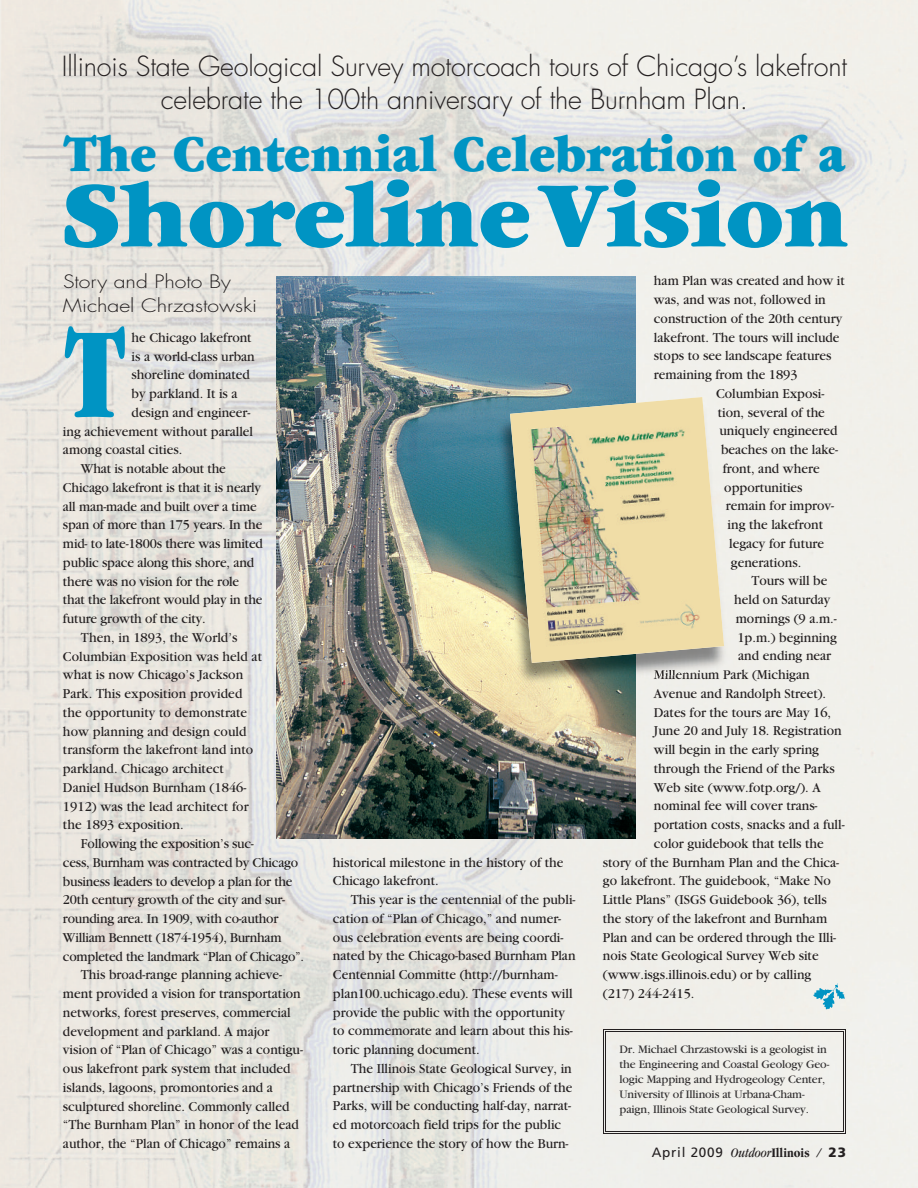
<style>
.page{position:relative;width:918px;height:1188px;background:#fff}
.page>*{position:absolute;margin:0;border:0;box-sizing:border-box;transform-origin:0 0}
.t1{font:ultra-condensed 133.95px "Garamond";color:#0094c3;scale:.95 1}
.t2{font:900 97.5px "Garamond";letter-spacing:-.005em;color:#0094c3}
.t3{font:900 54px "Garamond";color:#0094c3;scale:.9 1}
.t4{font:300 27px/33px "Futura";letter-spacing:-.005em;color:#231f20;text-align:center}
.t5{font:300 18px/24px "Futura";color:#231f20;scale:1.18 1}
.t6{font:14.25px/18.8px "Garamond";color:#231f20;scale:.95 1}
.t7{font:13.5px "Frutiger";letter-spacing:.055em;color:#231f20}
.t8{font:12px/15px "Garamond";letter-spacing:-.01em;color:#312f30}
.s1{font-family:"Garamond";font-style:italic;font-stretch:condensed}
.s2{font-family:"Garamond";font-weight:700;font-stretch:condensed}
.s3{font-weight:900}
</style>
<div class="page">
<img style="left:0;top:0;width:918px;height:1188px">
<img style="left:813px;top:984px;width:31px;height:25px">
<div style="left:603px;top:1029px;width:243px;height:105px;border:1px solid #231f20"></div>
<div style="left:605px;top:1031px;width:239px;height:101px;border:1px solid #231f20"></div>
<img style="left:276px;top:276px;width:360px;height:562px">
<img style="left:636px;top:395px;width:96px;height:284px">
<img style="left:654px;top:670px;width:41px;height:7px">
<img style="left:490px;top:402px;width:146px;height:287px">
<img style="left:510px;top:397px;width:214px;height:266px">
<h3 class="t4" style="left:62px;top:52px;width:787px">Illinois State Geological Survey motorcoach tours of Chicago’s lakefront celebrate the 100th anniversary of the Burnham Plan.</h3>
<h3 class="t3" style="left:64px;top:136px;width:870px">The Centennial Celebration of a</h3>
<h2 class="t2" style="left:61px;top:183px;width:789px">ShorelineVision</h2>
<p class="t5" style="left:63px;top:271px;width:166px">Story and Photo By<br>Michael Chrzastowski</p>
<h1 class="t1" style="left:63px;top:324px;width:68px">T</h1>
<p class="t6" style="left:132px;top:329px;width:128px">he Chicago lakefront</p>
<p class="t6" style="left:132px;top:348px;width:131px">is a world-class urban</p>
<p class="t6" style="left:132px;top:367px;width:126px">shoreline dominated</p>
<p class="t6" style="left:132px;top:385px;width:113px">by parkland. It is a</p>
<p class="t6" style="left:132px;top:404px;width:127px">design and engineer-</p>
<p class="t6" style="left:63px;top:423px;width:202px">ing achievement without parallel</p>
<p class="t6" style="left:63px;top:442px;width:127px">among coastal cities.</p>
<p class="t6" style="left:81px;top:460px;width:154px">What is notable about the</p>
<p class="t6" style="left:63px;top:479px;width:210px">Chicago lakefront is that it is nearly</p>
<p class="t6" style="left:63px;top:498px;width:205px">all man-made and built over a time</p>
<p class="t6" style="left:63px;top:517px;width:211px">span of more than 175 years. In the</p>
<p class="t6" style="left:63px;top:535px;width:212px">mid- to late-1800s there was limited</p>
<p class="t6" style="left:63px;top:554px;width:203px">public space along this shore, and</p>
<p class="t6" style="left:63px;top:573px;width:187px">there was no vision for the role</p>
<p class="t6" style="left:63px;top:592px;width:212px">that the lakefront would play in the</p>
<p class="t6" style="left:63px;top:610px;width:152px">future growth of the city.</p>
<p class="t6" style="left:81px;top:629px;width:166px">Then, in 1893, the World’s</p>
<p class="t6" style="left:63px;top:648px;width:211px">Columbian Exposition was held at</p>
<p class="t6" style="left:63px;top:667px;width:191px">what is now Chicago’s Jackson</p>
<p class="t6" style="left:63px;top:685px;width:190px">Park. This exposition provided</p>
<p class="t6" style="left:63px;top:704px;width:195px">the opportunity to demonstrate</p>
<p class="t6" style="left:63px;top:723px;width:195px">how planning and design could</p>
<p class="t6" style="left:63px;top:742px;width:202px">transform the lakefront land into</p>
<p class="t6" style="left:63px;top:760px;width:171px">parkland. Chicago architect</p>
<p class="t6" style="left:63px;top:779px;width:195px">Daniel Hudson Burnham (1846-</p>
<p class="t6" style="left:63px;top:798px;width:197px">1912) was the lead architect for</p>
<p class="t6" style="left:63px;top:817px;width:129px">the 1893 exposition.</p>
<p class="t6" style="left:81px;top:835px;width:184px">Following the exposition’s suc-</p>
<p class="t6" style="left:63px;top:854px;width:249px">cess, Burnham was contracted by Chicago</p>
<p class="t6" style="left:63px;top:873px;width:243px">business leaders to develop a plan for the</p>
<p class="t6" style="left:63px;top:892px;width:235px">20th century growth of the city and sur-</p>
<p class="t6" style="left:63px;top:910px;width:228px">rounding area. In 1909, with co-author</p>
<p class="t6" style="left:63px;top:929px;width:231px">William Bennett (1874-1954), Burnham</p>
<p class="t6" style="left:63px;top:948px;width:255px">completed the landmark “Plan of Chicago”.</p>
<p class="t6" style="left:81px;top:967px;width:213px">This broad-range planning achieve-</p>
<p class="t6" style="left:63px;top:985px;width:252px">ment provided a vision for transportation</p>
<p class="t6" style="left:63px;top:1004px;width:241px">networks, forest preserves, commercial</p>
<p class="t6" style="left:63px;top:1023px;width:219px">development and parkland. A major</p>
<p class="t6" style="left:63px;top:1042px;width:254px">vision of “Plan of Chicago” was a contigu-</p>
<p class="t6" style="left:63px;top:1060px;width:241px">ous lakefront park system that included</p>
<p class="t6" style="left:63px;top:1079px;width:223px">islands, lagoons, promontories and a</p>
<p class="t6" style="left:63px;top:1098px;width:240px">sculptured shoreline. Commonly called</p>
<p class="t6" style="left:63px;top:1117px;width:250px">“The Burnham Plan” in honor of the lead</p>
<p class="t6" style="left:63px;top:1135px;width:241px">author, the “Plan of Chicago” remains a</p>
<p class="t6" style="left:333px;top:854px;width:244px">historical milestone in the history of the<br>Chicago lakefront.</p>
<p class="t6" style="left:333px;top:892px;width:257px;text-indent:18px">This year is the centennial of the publi&shy;cation of “Plan of Chicago,” and numer&shy;ous celebration events are being coordi&shy;nated by the Chicago-based Burnham Plan Centennial Committe (http://burnham&shy;plan100.uchicago.edu). These events will provide the public with the opportunity to commemorate and learn about this his&shy;toric planning document.</p>
<p class="t6" style="left:333px;top:1060px;width:254px;text-indent:18px">The Illinois State Geological Survey, in partnership with Chicago’s Friends of the Parks, will be conducting half-day, narrat&shy;ed motorcoach field trips for the public to experience the story of how the Burn-</p>
<p class="t6" style="left:654px;top:273px;width:202px">ham Plan was created and how it</p>
<p class="t6" style="left:654px;top:292px;width:182px">was, and was not, followed in</p>
<p class="t6" style="left:654px;top:310px;width:200px">construction of the 20th century</p>
<p class="t6" style="left:654px;top:329px;width:197px">lakefront. The tours will include</p>
<p class="t6" style="left:654px;top:348px;width:188px">stops to see landscape features</p>
<p class="t6" style="left:654px;top:367px;width:153px">remaining from the 1893</p>
<p class="t6" style="left:716px;top:385px;width:115px">Columbian Exposi-</p>
<p class="t6" style="left:718px;top:404px;width:114px">tion, several of the</p>
<p class="t6" style="left:719px;top:423px;width:126px">uniquely engineered</p>
<p class="t6" style="left:721px;top:442px;width:125px">beaches on the lake-</p>
<p class="t6" style="left:723px;top:460px;width:104px">front, and where</p>
<p class="t6" style="left:724px;top:479px;width:84px">opportunities</p>
<p class="t6" style="left:726px;top:498px;width:115px">remain for improv-</p>
<p class="t6" style="left:728px;top:517px;width:102px">ing the lakefront</p>
<p class="t6" style="left:729px;top:535px;width:101px">legacy for future</p>
<p class="t6" style="left:731px;top:554px;width:76px">generations.</p>
<p class="t6" style="left:751px;top:573px;width:81px">Tours will be</p>
<p class="t6" style="left:734px;top:592px;width:103px">held on Saturday</p>
<p class="t6" style="left:736px;top:610px;width:108px">mornings (9 a.m.-</p>
<p class="t6" style="left:737px;top:629px;width:106px">1p.m.) beginning</p>
<p class="t6" style="left:738px;top:648px;width:99px">and ending near</p>
<p class="t6" style="left:654px;top:667px;width:165px">Millennium Park (Michigan</p>
<p class="t6" style="left:654px;top:685px;width:183px">Avenue and Randolph Street).</p>
<p class="t6" style="left:654px;top:704px;width:188px">Dates for the tours are May 16,</p>
<p class="t6" style="left:654px;top:723px;width:199px">June 20 and July 18. Registration</p>
<p class="t6" style="left:654px;top:742px;width:175px">will begin in the early spring</p>
<p class="t6" style="left:654px;top:760px;width:192px">through the Friend of the Parks</p>
<p class="t6" style="left:654px;top:779px;width:177px">Web site (www.fotp.org/). A</p>
<p class="t6" style="left:654px;top:798px;width:174px">nominal fee will cover trans-</p>
<p class="t6" style="left:654px;top:817px;width:202px">portation costs, snacks and a full-</p>
<p class="t6" style="left:654px;top:835px;width:180px">color guidebook that tells the</p>
<p class="t6" style="left:603px;top:854px;width:250px">story of the Burnham Plan and the Chica-</p>
<p class="t6" style="left:603px;top:873px;width:241px">go lakefront. The guidebook, “Make No</p>
<p class="t6" style="left:603px;top:892px;width:237px">Little Plans” (ISGS Guidebook 36), tells</p>
<p class="t6" style="left:603px;top:910px;width:238px">the story of the lakefront and Burnham</p>
<p class="t6" style="left:603px;top:929px;width:247px">Plan and can be ordered through the Illi-</p>
<p class="t6" style="left:603px;top:948px;width:229px">nois State Geological Survey Web site</p>
<p class="t6" style="left:603px;top:967px;width:221px">(www.isgs.illinois.edu) or by calling</p>
<p class="t6" style="left:603px;top:985px;width:98px">(217) 244-2415.</p>
<p class="t8" style="left:620px;top:1043px;width:211px">Dr. Michael Chrzastowski is a geologist in the Engineering and Coastal Geology Geo&shy;logic Mapping and Hydrogeology Center, University of Illinois at Urbana-Cham&shy;paign, Illinois State Geological Survey.</p>
<p class="t7" style="left:652px;top:1147px;width:196px">April 2009 <span class="s1">Outdoor</span><span class="s2">Illinois</span> <span class="s1">/</span> <span class="s3">23</span></p>
</div>
